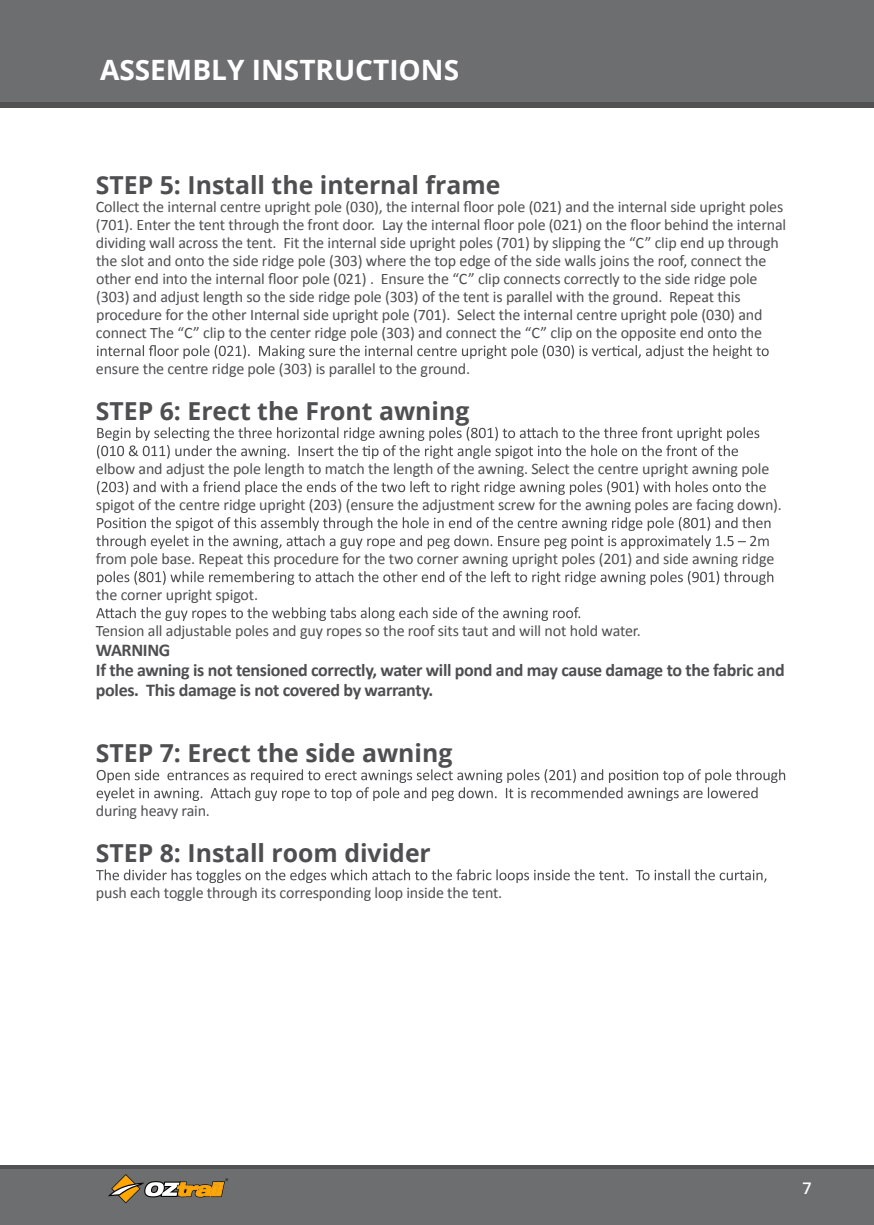
<style>
.page{position:relative;width:874px;height:1225px;background:#fff}
.page>*{position:absolute;margin:0;border:0;box-sizing:border-box;transform-origin:0 0}
.t1{font:700 28px "Open Sans";color:#fff}
.t2{font:700 24.8px "Open Sans";color:#4f4f51}
.t3{font:700 18px/20px "Calibri";letter-spacing:-.02em;color:#4e4f51}
.t4{font:16px/18px "Calibri";letter-spacing:-.01em;color:#4e4f51}
.t5{font:600 16px "Open Sans";color:#fff}
</style>
<div class="page">
<div style="left:0;top:1165px;width:873px;height:60px;background:#6d6e70"></div>
<hr style="left:0;top:1165px;width:873px;height:4px;background:#515153">
<div style="left:0;top:0;width:873px;height:108px;background:#6d6e70"></div>
<div style="left:0;top:102px;width:873px;height:6px;background:#515153"></div>
<svg style="left:108px;top:1174px;width:120px;height:29px"></svg>
<svg style="left:97px;top:345px;width:671px;height:14px"></svg>
<svg style="left:97px;top:427px;width:662px;height:32px"></svg>
<svg style="left:97px;top:481px;width:668px;height:14px"></svg>
<svg style="left:96px;top:517px;width:674px;height:32px"></svg>
<svg style="left:97px;top:571px;width:676px;height:14px"></svg>
<svg style="left:96px;top:607px;width:484px;height:14px"></svg>
<svg style="left:97px;top:769px;width:687px;height:32px"></svg>
<svg style="left:96px;top:869px;width:670px;height:14px"></svg>
<h1 class="t1" style="left:100px;top:50px;width:360px">ASSEMBLY INSTRUCTIONS</h1>
<h2 class="t2" style="left:96px;top:167px;width:406px">STEP 5: Install the internal frame</h2>
<p class="t4" style="left:96px;top:198px;width:691px">Collect the internal centre upright pole (030), the internal floor pole (021) and the internal side upright poles (701). Enter the tent through the front door. Lay the internal floor pole (021) on the floor behind the internal dividing wall across the tent. Fit the internal side upright poles (701) by slipping the “C” clip end up through the slot and onto the side ridge pole (303) where the top edge of the side walls joins the roof, connect the other end into the internal floor pole (021) . Ensure the “C” clip connects correctly to the side ridge pole (303) and adjust length so the side ridge pole (303) of the tent is parallel with the ground. Repeat this procedure for the other Internal side upright pole (701). Select the internal centre upright pole (030) and connect The “C” clip to the center ridge pole (303) and connect the “C” clip on the opposite end onto the</p>
<p class="t4" style="left:96px;top:360px;width:375px">ensure the centre ridge pole (303) is parallel to the ground.</p>
<h2 class="t2" style="left:96px;top:393px;width:375px">STEP 6: Erect the Front awning</h2>
<p class="t4" style="left:96px;top:460px;width:674px">elbow and adjust the pole length to match the length of the awning. Select the centre upright awning pole</p>
<p class="t4" style="left:96px;top:496px;width:687px">spigot of the centre ridge upright (203) (ensure the adjustment screw for the awning poles are facing down).</p>
<p class="t4" style="left:96px;top:550px;width:679px">from pole base. Repeat this procedure for the two corner awning upright poles (201) and side awning ridge</p>
<p class="t4" style="left:96px;top:586px;width:164px">the corner upright spigot.</p>
<p class="t4" style="left:96px;top:622px;width:546px">Tension all adjustable poles and guy ropes so the roof sits taut and will not hold water.</p>
<p class="t3" style="left:96px;top:640px;width:690px">WARNING<br>If the awning is not tensioned correctly, water will pond and may cause damage to the fabric and poles. This damage is not covered by warranty.</p>
<h2 class="t2" style="left:96px;top:735px;width:358px">STEP 7: Erect the side awning</h2>
<p class="t4" style="left:96px;top:802px;width:115px">during heavy rain.</p>
<h2 class="t2" style="left:96px;top:835px;width:336px">STEP 8: Install room divider</h2>
<p class="t4" style="left:96px;top:884px;width:408px">push each toggle through its corresponding loop inside the tent.</p>
<p class="t5" style="left:802px;top:1177px;width:11px">7</p>
</div>
